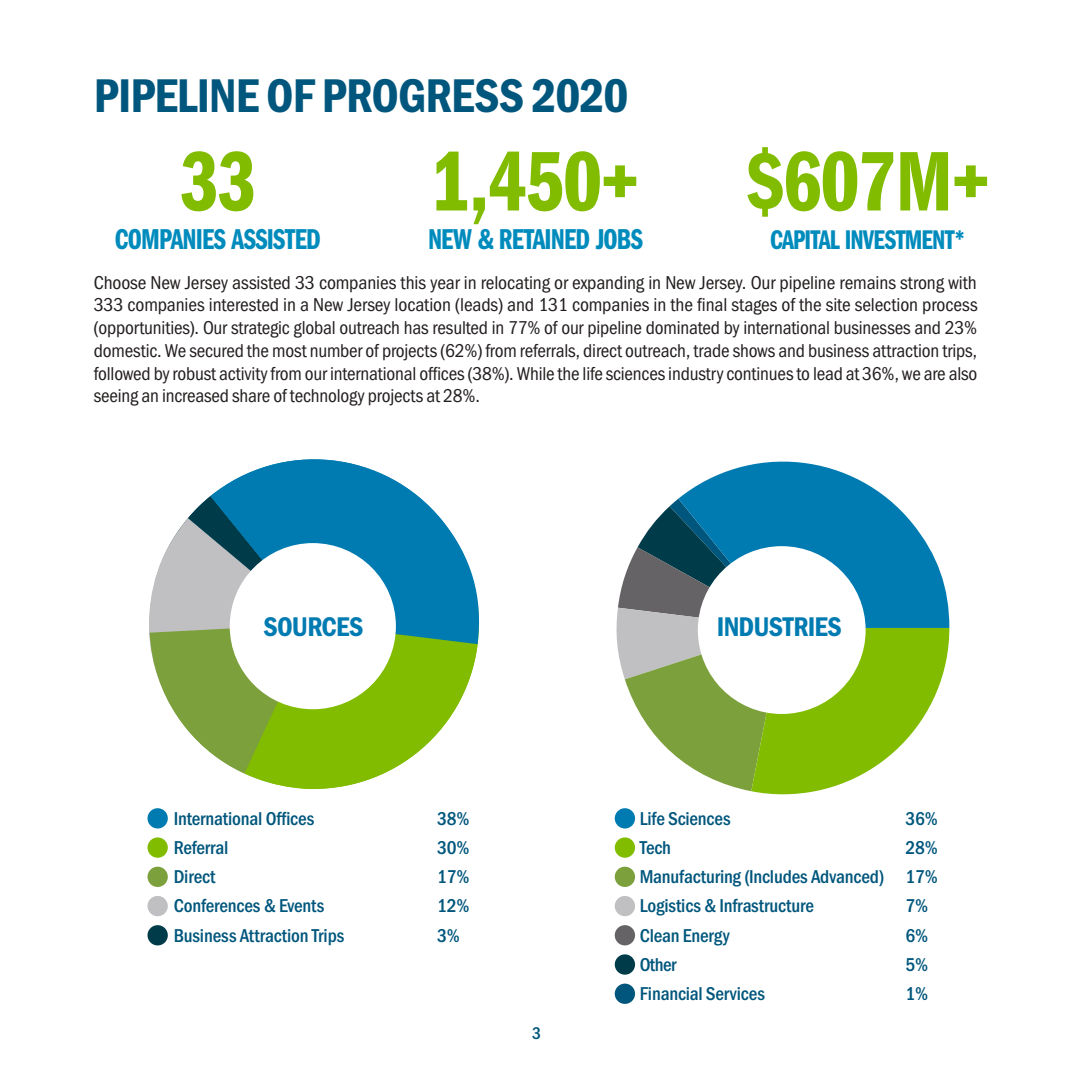
<style>
.page{position:relative;width:1071px;height:1071px;background:#fff}
.page>*{position:absolute;margin:0;border:0;box-sizing:border-box;transform-origin:0 0}
.t1{font:87.5px "Franklin Gothic URW Com Dem";letter-spacing:-.01em;color:#81bc00}
.t2{font:49px "Franklin Gothic URW Con Dem";letter-spacing:-.02em;color:#00567c}
.t3{font:29.75px "Franklin Gothic URW Com Dem";letter-spacing:-.03em;color:#008bbd}
.t4{font:28px "Franklin Gothic URW Com Dem";letter-spacing:-.035em;color:#008bbd}
.t5{font:28px "Franklin Gothic URW Con Dem";letter-spacing:-.03em;color:#007bb1}
.t6{font:19.25px/22.8px "Franklin Gothic URW Con Boo";letter-spacing:-.01em;color:#241f1f;text-align:justify}
.t7{font:500 19.25px/29.1px "Franklin Gothic URW Cond";letter-spacing:-.01em;color:#00567c;text-align:justify}
.t8{font:500 17.5px "Franklin Gothic URW Cond";color:#00567c}
</style>
<div class="page">
<svg style="left:149px;top:496px;width:329px;height:294px"></svg>
<svg style="left:210px;top:459px;width:269px;height:185px;fill:#007bb1"></svg>
<div style="left:230px;top:543px;width:166px;height:166px;background:#fff;border-radius:50%"></div>
<div style="left:148px;top:808px;width:20px;height:21px;background:#007bb1;border-radius:50%"></div>
<div style="left:148px;top:837px;width:20px;height:21px;background:#81bc00;border-radius:50%"></div>
<div style="left:148px;top:867px;width:20px;height:20px;background:#7ca03c;border-radius:50%"></div>
<div style="left:148px;top:896px;width:20px;height:20px;background:#c0bfc1;border-radius:50%"></div>
<div style="left:148px;top:925px;width:20px;height:20px;background:#003b4a;border-radius:50%"></div>
<svg style="left:616px;top:499px;width:333px;height:295px"></svg>
<svg style="left:678px;top:461px;width:271px;height:167px;fill:#007bb1"></svg>
<div style="left:698px;top:546px;width:168px;height:168px;background:#fff;border-radius:50%"></div>
<div style="left:615px;top:808px;width:20px;height:21px;background:#007bb1;border-radius:50%"></div>
<div style="left:615px;top:837px;width:20px;height:21px;background:#81bc00;border-radius:50%"></div>
<div style="left:615px;top:867px;width:20px;height:20px;background:#7ca03c;border-radius:50%"></div>
<div style="left:615px;top:896px;width:20px;height:20px;background:#c0bfc1;border-radius:50%"></div>
<div style="left:615px;top:925px;width:20px;height:20px;background:#656365;border-radius:50%"></div>
<div style="left:615px;top:954px;width:20px;height:21px;background:#003b4a;border-radius:50%"></div>
<div style="left:615px;top:984px;width:20px;height:20px;background:#00567c;border-radius:50%"></div>
<h2 class="t2" style="left:94px;top:78px;width:536px">PIPELINE OF PROGRESS 2020</h2>
<h1 class="t1" style="left:180px;top:147px;width:77px">33</h1>
<h3 class="t3" style="left:115px;top:227px;width:207px">COMPANIES ASSISTED</h3>
<h1 class="t1" style="left:432px;top:147px;width:209px">1,450+</h1>
<h3 class="t3" style="left:428px;top:227px;width:216px">NEW &amp; RETAINED JOBS</h3>
<h1 class="t1" style="left:746px;top:147px;width:246px">$607M+</h1>
<h3 class="t4" style="left:770px;top:228px;width:197px">CAPITAL INVESTMENT*</h3>
<p class="t6" style="left:94px;top:272px;width:885px">Choose New Jersey assisted 33 companies this year in relocating or expanding in New Jersey. Our pipeline remains strong with 333 companies interested in a New Jersey location (leads) and 131 companies in the final stages of the site selection process (opportunities). Our strategic global outreach has resulted in 77% of our pipeline dominated by international businesses and 23% domestic. We secured the most number of projects (62%) from referrals, direct outreach, trade shows and business attraction trips, followed by robust activity from our international offices (38%). While the life sciences industry continues to lead at 36%, we are also seeing an increased share of technology projects at 28%.</p>
<h3 class="t5" style="left:264px;top:616px;width:101px">SOURCES</h3>
<h3 class="t5" style="left:717px;top:616px;width:126px">INDUSTRIES</h3>
<p class="t7" style="left:174px;top:805px;width:142px">International Offices</p>
<p class="t7" style="left:437px;top:805px;width:34px">38%</p>
<p class="t7" style="left:174px;top:834px;width:56px">Referral</p>
<p class="t7" style="left:437px;top:834px;width:34px">30%</p>
<p class="t7" style="left:174px;top:863px;width:43px">Direct</p>
<p class="t7" style="left:437px;top:863px;width:34px">17%</p>
<p class="t7" style="left:174px;top:892px;width:152px">Conferences &amp; Events</p>
<p class="t7" style="left:437px;top:892px;width:34px">12%</p>
<p class="t7" style="left:174px;top:922px;width:172px">Business Attraction Trips</p>
<p class="t7" style="left:437px;top:922px;width:24px">3%</p>
<p class="t8" style="left:532px;top:1027px;width:10px">3</p>
<p class="t7" style="left:640px;top:805px;width:92px">Life Sciences</p>
<p class="t7" style="left:906px;top:805px;width:34px">36%</p>
<p class="t7" style="left:640px;top:834px;width:33px">Tech</p>
<p class="t7" style="left:640px;top:834px;width:300px;text-indent:266px">28% Manufacturing (Includes Advanced) 17% Logistics &amp; Infrastructure</p>
<p class="t7" style="left:906px;top:892px;width:24px">7%</p>
<p class="t7" style="left:640px;top:922px;width:91px">Clean Energy</p>
<p class="t7" style="left:906px;top:922px;width:24px">6%</p>
<p class="t7" style="left:640px;top:952px;width:38px">Other</p>
<p class="t7" style="left:906px;top:952px;width:24px">5%</p>
<p class="t7" style="left:640px;top:981px;width:127px">Financial Services</p>
<p class="t7" style="left:906px;top:981px;width:24px">1%</p>
</div>
